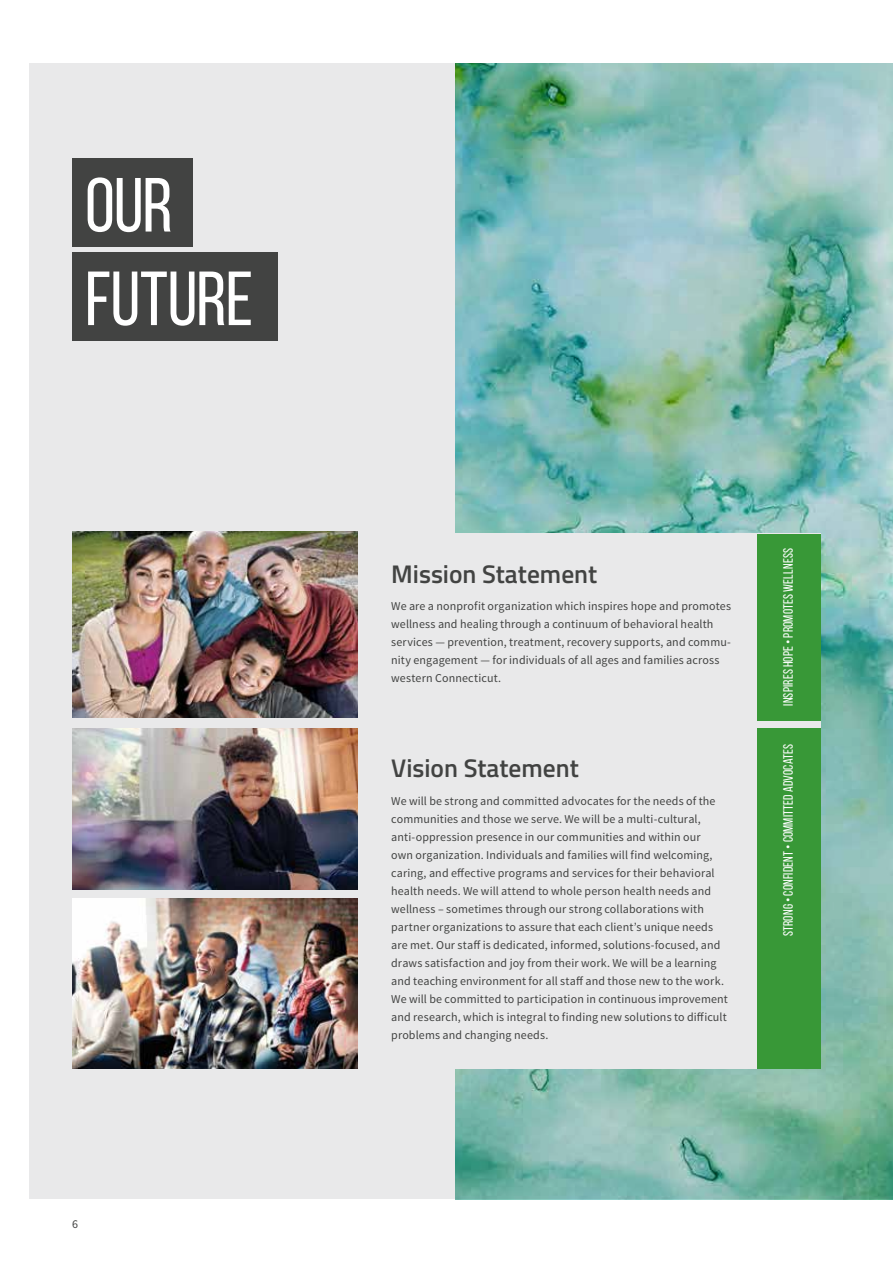
<style>
.page{position:relative;width:893px;height:1263px;background:#fff}
.page>*{position:absolute;margin:0;border:0;box-sizing:border-box;transform-origin:0 0}
.t1{font:76.5px/93.6px "Bebas Neue";letter-spacing:-.01em;color:#fff}
.t2{font:600 25.5px "Titillium Web";color:#424342}
.t3{font:13.5px "Bebas Neue";letter-spacing:.01em;color:#fff}
.t4{font:12px/18px "Source Sans Pro";letter-spacing:.01em;color:#424342}
</style>
<div class="page">
<div style="left:30px;top:64px;width:863px;height:1135px;background:#e9e9ea"></div>
<img style="left:455px;top:64px;width:438px;height:1135px">
<div style="left:357px;top:534px;width:464px;height:170px;background:#e9e9ea"></div>
<div style="left:357px;top:704px;width:464px;height:364px;background:#e9e9ea"></div>
<div style="left:757px;top:534px;width:64px;height:186px;background:#389837"></div>
<div style="left:757px;top:728px;width:64px;height:340px;background:#389837"></div>
<img style="left:72px;top:531px;width:285px;height:187px">
<img style="left:72px;top:728px;width:285px;height:161px">
<img style="left:72px;top:898px;width:285px;height:170px">
<div style="left:72px;top:158px;width:121px;height:89px;background:#424342"></div>
<div style="left:72px;top:252px;width:205px;height:89px;background:#424342"></div>
<h1 class="t1" style="left:85px;top:158px;width:170px">OUR<br>FUTURe</h1>
<p class="t4" style="left:72px;top:1215px;width:7px">6</p>
<h2 class="t2" style="left:391px;top:555px;width:208px">Mission Statement</h2>
<p class="t4" style="left:391px;top:597px;width:341px">We are a nonprofit organization which inspires hope and promotes wellness and healing through a continuum of behavioral health services — prevention, treatment, recovery supports, and commu&shy;nity engagement — for individuals of all ages and families across western Connecticut.</p>
<h2 class="t2" style="left:391px;top:749px;width:189px">Vision Statement</h2>
<p class="t4" style="left:391px;top:792px;width:338px">We will be strong and committed advocates for the needs of the communities and those we serve. We will be a multi-cultural, anti-oppression presence in our communities and within our<br>own organization. Individuals and families will find welcoming, caring, and effective programs and services for their behavioral health needs. We will attend to whole person health needs and wellness – sometimes through our strong collaborations with partner organizations to assure that each client’s unique needs are met. Our staff is dedicated, informed, solutions-focused, and draws satisfaction and joy from their work. We will be a learning and teaching environment for all staff and those new to the work.<br>We will be committed to participation in continuous improvement and research, which is integral to finding new solutions to difficult problems and changing needs.</p>
<p class="t3" style="left:781px;top:705px;width:159px;rotate:-90deg">INSPIRES HOPE • PROMOTES WELLNESS</p>
<p class="t3" style="left:781px;top:936px;width:194px;rotate:-90deg">STRONG • CONFIDENT • COMMITTED ADVOCATES</p>
</div>
